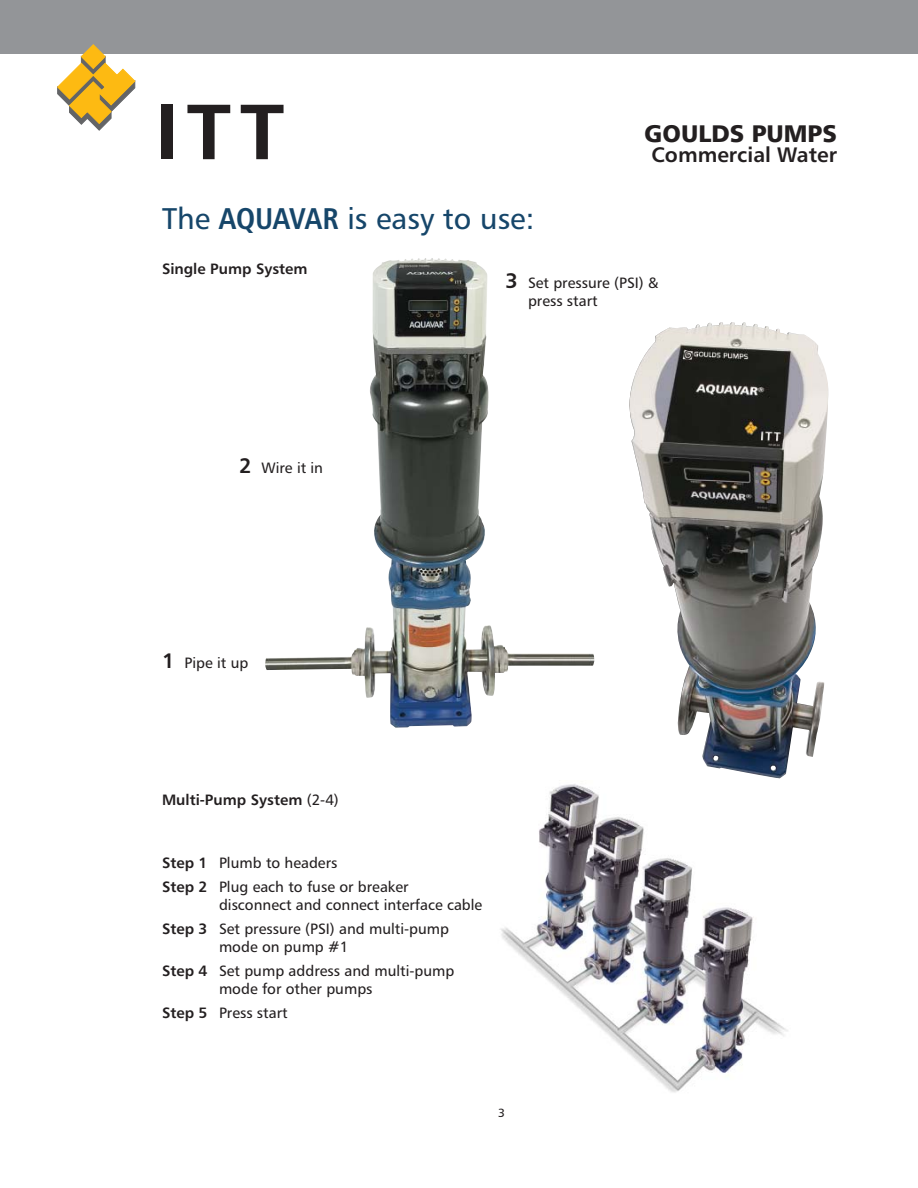
<style>
.page{position:relative;width:918px;height:1188px;background:#fff}
.page>*{position:absolute;margin:0;border:0;box-sizing:border-box;transform-origin:0 0}
.t1{font:78.45px "Humanist 777 BT Bold B";color:#231f20;scale:1.08 1}
.t2{font:30px "Humanist 777 BT Roman B";color:#16466a}
.t3{font:24px "Humanist 777 BT Black B";color:#231f20}
.t4{font:21px "Humanist 777 BT Bold B";color:#231f20}
.t5{font:15px/24px "Humanist 777 BT Roman B";color:#231f20}
.t6{font:15px "Humanist 777 BT Bold B";color:#231f20}
.t7{font:12px "Humanist 777 BT Roman B";color:#231f20}
.s1{font-family:"Humanist 777 BT Bold Condensed B"}
.s2{font-family:"Humanist 777 BT Bold B";font-size:21px}
.s3{font-family:"Humanist 777 BT Roman B"}
.s4{font-family:"Humanist 777 BT Bold B"}
</style>
<div class="page">
<div style="left:0;top:0;width:918px;height:54px;background:#939598"></div>
<svg style="left:57px;top:44px;width:78px;height:86px"></svg>
<img style="left:265px;top:258px;width:330px;height:470px">
<img style="left:629px;top:322px;width:200px;height:456px">
<img style="left:500px;top:784px;width:288px;height:309px">
<h1 class="t1" style="left:155px;top:98px;width:121px">ITT</h1>
<h2 class="t2" style="left:162px;top:205px;width:374px">The <span class="s1">AQUAVAR</span> is easy to use:</h2>
<h3 class="t3" style="left:644px;top:124px;width:194px">GOULDS PUMPS</h3>
<h3 class="t4" style="left:651px;top:146px;width:187px">Commercial Water</h3>
<p class="t6" style="left:162px;top:263px;width:147px">Single Pump System</p>
<p class="t5" style="left:239px;top:456px;width:85px"><span class="s2">2</span> Wire it in</p>
<p class="t5" style="left:528px;top:275px;width:132px;line-height:18px;text-indent:-22px"><span class="s2">3</span> Set pressure (PSI) &amp; press start</p>
<p class="t5" style="left:162px;top:651px;width:88px"><span class="s2">1</span> Pipe it up</p>
<p class="t6" style="left:162px;top:793px;width:178px">Multi-Pump System <span class="s3">(2-4)</span></p>
<p class="t5" style="left:162px;top:851px;width:248px"><span class="s4">Step 1</span> Plumb to headers<br><span class="s4">Step 2</span> Plug each to fuse or breaker</p>
<p class="t5" style="left:162px;top:893px;width:322px;text-indent:57px">disconnect and connect interface cable<br><span class="s4">Step 3</span> Set pressure (PSI) and multi-pump</p>
<p class="t5" style="left:162px;top:935px;width:294px;text-indent:57px">mode on pump #1<br><span class="s4">Step 4</span> Set pump address and multi-pump</p>
<p class="t5" style="left:162px;top:977px;width:212px;text-indent:57px">mode for other pumps<br><span class="s4">Step 5</span> Press start</p>
<p class="t7" style="left:498px;top:1107px;width:8px">3</p>
</div>
